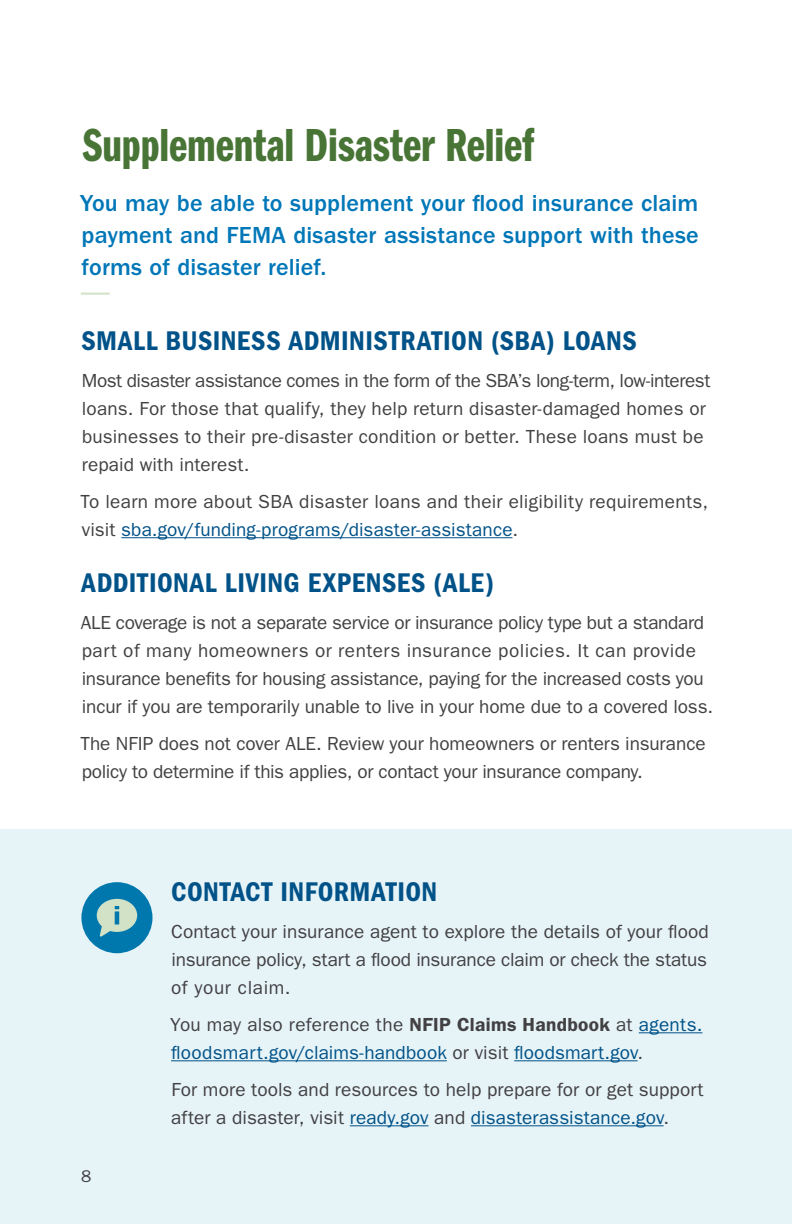
<style>
.page{position:relative;width:792px;height:1224px;background:#fff}
.page>*{position:absolute;margin:0;border:0;box-sizing:border-box;transform-origin:0 0}
.t1{font:48px "ITC Franklin Gothic Std Dm Cp";color:#487436}
.t2{font:28px "ITC Franklin Gothic Std Dm Cd";letter-spacing:.015em;color:#005288}
.t3{font:500 24px/32px "ITC Franklin Gothic Std";letter-spacing:.005em;color:#0177b8;text-align:justify}
.t4{font:19px/28px "ITC Franklin Gothic Std";color:#414042}
.t5{font:19px/28px "ITC Franklin Gothic Std";letter-spacing:.01em;color:#005288}
.t6{font:17px "ITC Franklin Gothic Std";color:#414042}
.s1{color:#005288}
.s2{color:#414042}
.s3{font-weight:600;color:#414042}
</style>
<div class="page">
<div style="left:0;top:829px;width:792px;height:395px;background:#e6f3f7"></div>
<hr style="left:121px;top:537px;width:391px;height:1px;background:#005288">
<hr style="left:81px;top:293px;width:29px;height:2px;background:#d2e2c6">
<hr style="left:639px;top:1032px;width:63px;height:1px;background:#005288">
<hr style="left:171px;top:1060px;width:276px;height:1px;background:#005288">
<hr style="left:514px;top:1060px;width:124px;height:1px;background:#005288">
<hr style="left:350px;top:1125px;width:79px;height:1px;background:#005288">
<hr style="left:471px;top:1125px;width:193px;height:1px;background:#005288">
<div style="left:81px;top:882px;width:71px;height:71px;background:#0078ae;border-radius:50%"></div>
<svg style="left:97px;top:899px;width:40px;height:38px"></svg>
<h1 class="t1" style="left:83px;top:119px;width:453px">Supplemental Disaster Relief</h1>
<p class="t3" style="left:80px;top:187px;width:620px">You may be able to supplement your flood insurance claim payment and FEMA disaster assistance support with these forms of disaster relief.</p>
<h2 class="t2" style="left:82px;top:325px;width:557px">SMALL BUSINESS ADMINISTRATION (SBA) LOANS</h2>
<p class="t4" style="left:82px;top:367px;width:630px">Most disaster assistance comes in the form of the SBA’s long-term, low-interest loans. For those that qualify, they help return disaster-damaged homes or businesses to their pre-disaster condition or better. These loans must be repaid with interest.</p>
<p class="t4" style="left:80px;top:488px;width:629px">To learn more about SBA disaster loans and their eligibility requirements, visit <span class="s1">sba.gov/funding-programs/disaster-assistance</span>.</p>
<h2 class="t2" style="left:82px;top:567px;width:414px">ADDITIONAL LIVING EXPENSES (ALE)</h2>
<p class="t4" style="left:81px;top:609px;width:634px">ALE coverage is not a separate service or insurance policy type but a standard part of many homeowners or renters insurance policies. It can provide insurance benefits for housing assistance, paying for the increased costs you incur if you are temporarily unable to live in your home due to a covered loss.</p>
<p class="t4" style="left:80px;top:730px;width:627px">The NFIP does not cover ALE. Review your homeowners or renters insurance policy to determine if this applies, or contact your insurance company.</p>
<p class="t6" style="left:81px;top:1166px;width:12px">8</p>
<h2 class="t2" style="left:171px;top:876px;width:268px">CONTACT INFORMATION</h2>
<p class="t4" style="left:171px;top:918px;width:539px;text-align:justify">Contact your insurance agent to explore the details of your flood insurance policy, start a flood insurance claim or check the status of your claim.</p>
<p class="t5" style="left:170px;top:1011px;width:534px"><span class="s2">You may also reference the</span> <span class="s3">NFIP Claims Handbook</span> <span class="s2">at</span> agents. floodsmart.gov/claims-handbook <span class="s2">or visit</span> floodsmart.gov<span class="s2">.</span></p>
<p class="t4" style="left:171px;top:1076px;width:534px">For more tools and resources to help prepare for or get support after a disaster, visit <span class="s1">ready.gov</span> and <span class="s1">disasterassistance.gov</span>.</p>
</div>
